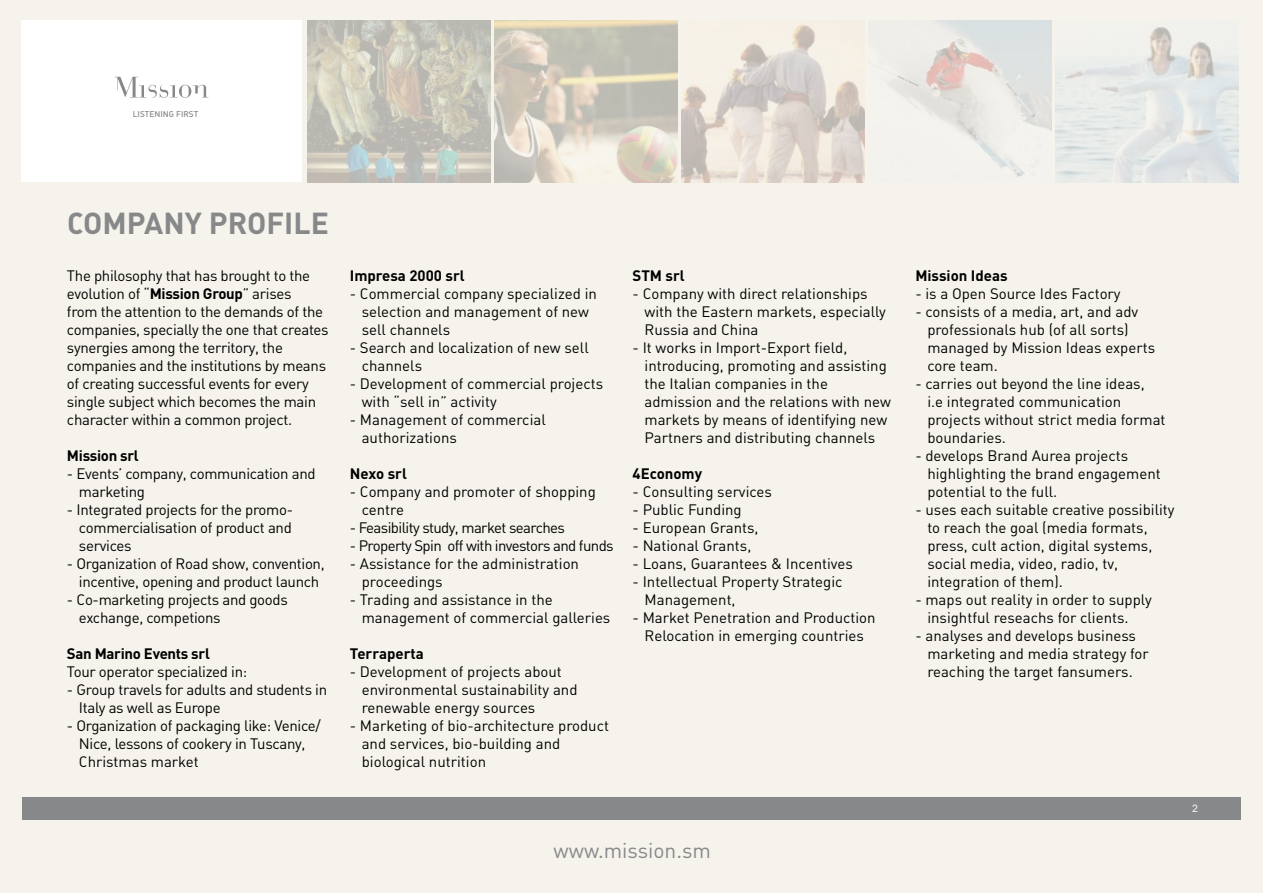
<style>
.page{position:relative;width:1263px;height:893px;background:#f5f3eb}
.page>*{position:absolute;margin:0;border:0;box-sizing:border-box;transform-origin:0 0}
.t1{font:30px "DIN Bold Alternate";color:#87888a}
.t2{font:21px "DIN Regular Alternate";color:#87888a}
.t3{font:15px/18px "DIN Regular Alternate";color:#000}
.t4{font:15px/18px "DIN Regular Alternate";letter-spacing:-.02em;color:#000}
.t5{font:15px "DIN Regular Alternate";letter-spacing:-.04em;color:#000}
.t6{font:700 15px "DIN";color:#000}
.t7{font:700 15px "DIN";letter-spacing:-.02em;color:#000}
.t8{font:12px "DIN Regular Alternate";color:#fff}
.t9{font:8.25px "DIN Medium Alternate";color:#87888a}
.s1{font-family:"DIN";font-weight:700}
</style>
<div class="page">
<div style="left:21px;top:20px;width:281px;height:162px;background:#fff"></div>
<div style="left:22px;top:797px;width:1219px;height:23px;background:#87888a"></div>
<svg style="left:115px;top:77px;width:93px;height:21px"></svg>
<svg style="left:307px;top:20px;width:932px;height:163px"></svg>
<p class="t9" style="left:133px;top:108px;width:67px">LISTENING FIRST</p>
<h1 class="t1" style="left:67px;top:204px;width:263px">COMPANY PROFILE</h1>
<p class="t4" style="left:67px;top:266px;width:263px">The philosophy that has brought to the evolution of “<span class="s1">Mission Group</span>” arises<br>from the attention to the demands of the companies, specially the one that creates synergies among the territory, the companies and the institutions by means of creating successful events for every single subject which becomes the main character within a common project.</p>
<p class="t7" style="left:67px;top:445px;width:73px">Mission srl</p>
<p class="t4" style="left:79px;top:464px;width:238px;text-indent:-12px">- Events’ company, communication and marketing</p>
<p class="t3" style="left:79px;top:500px;width:216px;text-align:justify;text-indent:-12px">- Integrated projects for the promo&shy;commercialisation of product and services</p>
<p class="t4" style="left:67px;top:554px;width:259px;text-align:center">- Organization of Road show, convention, incentive, opening and product launch</p>
<p class="t4" style="left:79px;top:590px;width:210px;text-indent:-12px">- Co-marketing projects and goods exchange, competions</p>
<p class="t7" style="left:67px;top:643px;width:144px">San Marino Events srl</p>
<p class="t4" style="left:67px;top:662px;width:182px">Tour operator specialized in:</p>
<p class="t4" style="left:79px;top:680px;width:250px;text-indent:-12px">- Group travels for adults and students in<br>Italy as well as Europe</p>
<p class="t4" style="left:79px;top:716px;width:243px;text-indent:-12px">- Organization of packaging like: Venice/<br>Nice, lessons of cookery in Tuscany,<br>Christmas market</p>
<p class="t6" style="left:350px;top:265px;width:116px">Impresa 2000 srl</p>
<p class="t3" style="left:362px;top:284px;width:237px;text-indent:-12px">- Commercial company specialized in selection and management of new sell channels</p>
<p class="t3" style="left:362px;top:338px;width:229px;text-indent:-12px">- Search and localization of new sell channels</p>
<p class="t3" style="left:362px;top:374px;width:243px;text-indent:-12px">- Development of commercial projects with “sell in” activity</p>
<p class="t3" style="left:362px;top:410px;width:186px;text-indent:-12px">- Management of commercial authorizations</p>
<p class="t6" style="left:350px;top:463px;width:59px">Nexo srl</p>
<p class="t3" style="left:362px;top:482px;width:236px;text-indent:-12px">- Company and promoter of shopping centre</p>
<p class="t5" style="left:350px;top:518px;width:217px">- Feasibility study, market searches</p>
<p class="t5" style="left:350px;top:536px;width:265px">- Property Spin off with investors and funds</p>
<p class="t3" style="left:362px;top:554px;width:219px;text-indent:-12px">- Assistance for the administration proceedings</p>
<p class="t3" style="left:362px;top:590px;width:250px;text-indent:-12px">- Trading and assistance in the management of commercial galleries</p>
<p class="t6" style="left:350px;top:643px;width:75px">Terraperta</p>
<p class="t3" style="left:362px;top:662px;width:217px;text-indent:-12px">- Development of projects about environmental sustainability and renewable energy sources</p>
<p class="t3" style="left:362px;top:716px;width:249px;text-indent:-12px">- Marketing of bio-architecture product and services, bio-building and biological nutrition</p>
<p class="t6" style="left:632px;top:265px;width:54px">STM srl</p>
<p class="t3" style="left:644px;top:284px;width:243px;text-indent:-12px">- Company with direct relationships with the Eastern markets, especially<br>Russia and China</p>
<p class="t3" style="left:644px;top:338px;width:248px;text-indent:-12px">- It works in Import-Export field, introducing, promoting and assisting the Italian companies in the admission and the relations with new markets by means of identifying new Partners and distributing channels</p>
<p class="t6" style="left:632px;top:463px;width:71px">4Economy</p>
<p class="t3" style="left:632px;top:482px;width:141px">- Consulting services</p>
<p class="t3" style="left:632px;top:500px;width:111px">- Public Funding</p>
<p class="t3" style="left:632px;top:518px;width:128px">- European Grants,</p>
<p class="t3" style="left:632px;top:536px;width:120px">- National Grants,</p>
<p class="t3" style="left:632px;top:554px;width:222px">- Loans, Guarantees &amp; Incentives</p>
<p class="t3" style="left:644px;top:572px;width:199px;text-indent:-12px">- Intellectual Property Strategic<br>Management,</p>
<p class="t3" style="left:632px;top:608px;width:245px;text-align:center">- Market Penetration and Production<br>Relocation in emerging countries</p>
<h2 class="t2" style="left:554px;top:837px;width:159px">www.mission.sm</h2>
<p class="t6" style="left:915px;top:265px;width:94px">Mission Ideas</p>
<p class="t3" style="left:915px;top:284px;width:207px">- is a Open Source Ides Factory</p>
<p class="t3" style="left:927px;top:302px;width:229px;text-indent:-12px">- consists of a media, art, and adv professionals hub (of all sorts) managed by Mission Ideas experts core team.</p>
<p class="t3" style="left:927px;top:374px;width:240px;text-indent:-12px">- carries out beyond the line ideas,<br>i.e integrated communication projects without strict media format boundaries.</p>
<p class="t3" style="left:927px;top:446px;width:235px;text-indent:-12px">- develops Brand Aurea projects highlighting the brand engagement potential to the full.</p>
<p class="t3" style="left:927px;top:500px;width:249px;text-indent:-12px">- uses each suitable creative possibility to reach the goal (media formats, press, cult action, digital systems, social media, video, radio, tv, integration of them).</p>
<p class="t3" style="left:927px;top:590px;width:226px;text-indent:-12px">- maps out reality in order to supply insightful reseachs for clients.</p>
<p class="t3" style="left:927px;top:626px;width:223px;text-indent:-12px">- analyses and develops business marketing and media strategy for reaching the target fansumers.</p>
<p class="t8" style="left:1192px;top:800px;width:8px">2</p>
</div>
